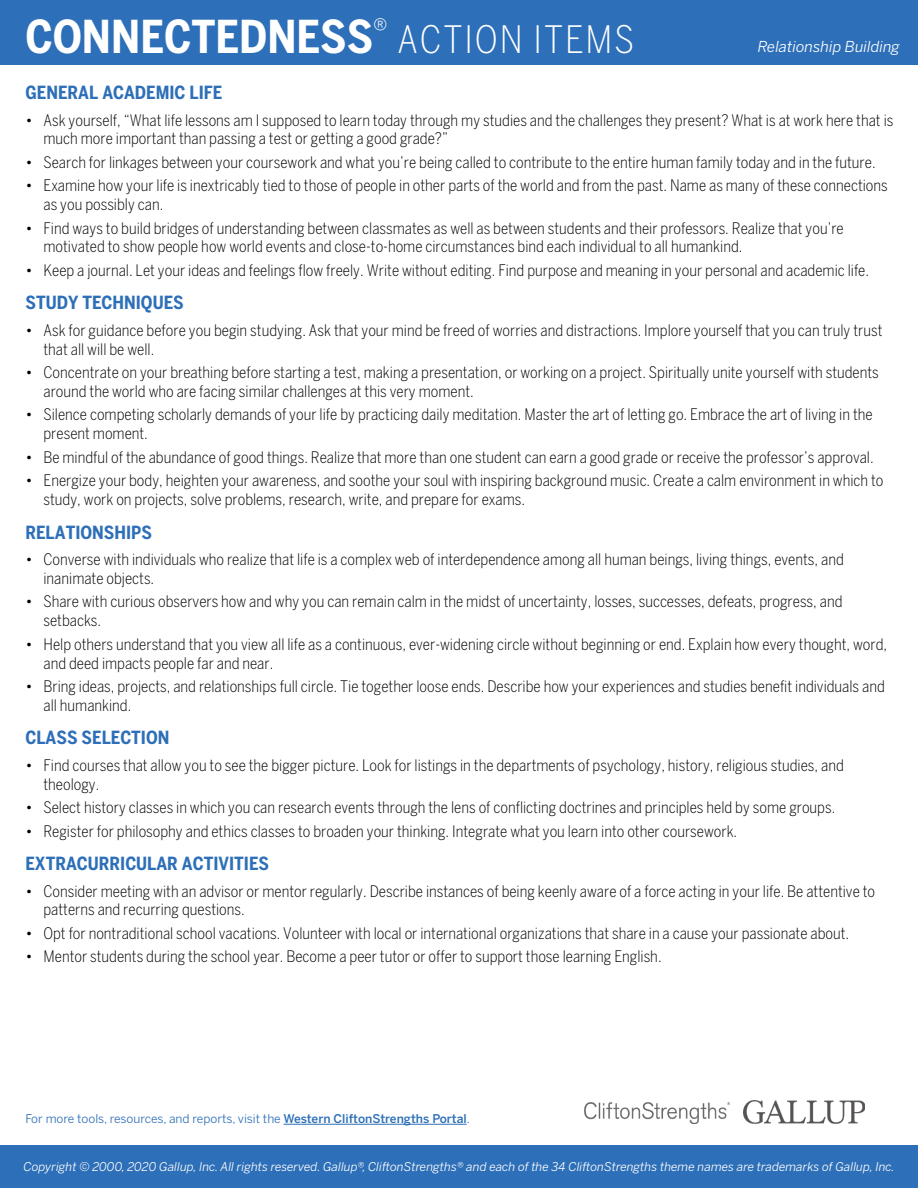
<style>
.page{position:relative;width:918px;height:1188px;background:#fff}
.page>*{position:absolute;margin:0;border:0;box-sizing:border-box;transform-origin:0 0}
.t1{font:700 condensed 45px "Benton Sans";color:#fff}
.Headers_-_Relationsh{font:700 condensed 18px "Benton Sans";color:#2d6fb8}
.t2{font:300 condensed 15.75px/18.9px "Benton Sans";color:#000}
.t3{font:italic 15px "Benton Sans";color:#fff}
.t4{font:italic 12px "Benton Sans";color:#fff}
.t5{font:12px "Benton Sans";color:#2d6fb8}
.s1{font-weight:300;font-size:37.5px}
.s2{font-weight:500}
</style>
<div class="page">
<div style="left:0;top:1146px;width:918px;height:42px;background:#2d6fb8"></div>
<div style="left:0;top:0;width:918px;height:64px;background:#2d6fb8"></div>
<img style="left:585px;top:1102px;width:145px;height:21px">
<img style="left:744px;top:1100px;width:120px;height:23px">
<hr style="left:284px;top:1124px;width:183px;height:1px;background:#2d6fb8">
<p class="t1" style="left:26px;top:10px;width:610px">CONNECTEDNESS<sup>®</sup> <span class="s1">ACTION ITEMS</span></p>
<p class="t3" style="left:758px;top:37px;width:144px">Relationship Building</p>
<p class="Headers_-_Relationsh" style="left:26px;top:82px;width:198px">GENERAL ACADEMIC LIFE</p>
<p class="t2" style="left:44px;top:110px;width:851px;text-indent:-18px">• Ask yourself, “What life lessons am I supposed to learn today through my studies and the challenges they present? What is at work here that is much more important than passing a test or getting a good grade?”</p>
<p class="t2" style="left:26px;top:153px;width:852px">• Search for linkages between your coursework and what you’re being called to contribute to the entire human family today and in the future.</p>
<p class="t2" style="left:44px;top:176px;width:846px;text-indent:-18px">• Examine how your life is inextricably tied to those of people in other parts of the world and from the past. Name as many of these connections as you possibly can.</p>
<p class="t2" style="left:44px;top:218px;width:802px;text-indent:-18px">• Find ways to build bridges of understanding between classmates as well as between students and their professors. Realize that you’re motivated to show people how world events and close-to-home circumstances bind each individual to all humankind.</p>
<p class="t2" style="left:26px;top:261px;width:845px">• Keep a journal. Let your ideas and feelings flow freely. Write without editing. Find purpose and meaning in your personal and academic life.</p>
<p class="Headers_-_Relationsh" style="left:26px;top:292px;width:160px">STUDY TECHNIQUES</p>
<p class="t2" style="left:44px;top:321px;width:841px;text-indent:-18px">• Ask for guidance before you begin studying. Ask that your mind be freed of worries and distractions. Implore yourself that you can truly trust that all will be well.</p>
<p class="t2" style="left:44px;top:363px;width:837px;text-indent:-18px">• Concentrate on your breathing before starting a test, making a presentation, or working on a project. Spiritually unite yourself with students around the world who are facing similar challenges at this very moment.</p>
<p class="t2" style="left:44px;top:405px;width:831px;text-indent:-18px">• Silence competing scholarly demands of your life by practicing daily meditation. Master the art of letting go. Embrace the art of living in the present moment.</p>
<p class="t2" style="left:26px;top:448px;width:850px">• Be mindful of the abundance of good things. Realize that more than one student can earn a good grade or receive the professor’s approval.</p>
<p class="t2" style="left:44px;top:471px;width:842px;text-indent:-18px">• Energize your body, heighten your awareness, and soothe your soul with inspiring background music. Create a calm environment in which to study, work on projects, solve problems, research, write, and prepare for exams.</p>
<p class="Headers_-_Relationsh" style="left:26px;top:522px;width:128px">RELATIONSHIPS</p>
<p class="t2" style="left:44px;top:550px;width:802px;text-indent:-18px">• Converse with individuals who realize that life is a complex web of interdependence among all human beings, living things, events, and inanimate objects.</p>
<p class="t2" style="left:44px;top:592px;width:801px;text-indent:-18px">• Share with curious observers how and why you can remain calm in the midst of uncertainty, losses, successes, defeats, progress, and setbacks.</p>
<p class="t2" style="left:44px;top:634px;width:845px;text-indent:-18px">• Help others understand that you view all life as a continuous, ever-widening circle without beginning or end. Explain how every thought, word, and deed impacts people far and near.</p>
<p class="t2" style="left:44px;top:677px;width:843px;text-indent:-18px">• Bring ideas, projects, and relationships full circle. Tie together loose ends. Describe how your experiences and studies benefit individuals and all humankind.</p>
<p class="Headers_-_Relationsh" style="left:26px;top:727px;width:146px">CLASS SELECTION</p>
<p class="t2" style="left:44px;top:756px;width:802px;text-indent:-18px">• Find courses that allow you to see the bigger picture. Look for listings in the departments of psychology, history, religious studies, and theology.</p>
<p class="t2" style="left:26px;top:798px;width:811px">• Select history classes in which you can research events through the lens of conflicting doctrines and principles held by some groups.</p>
<p class="t2" style="left:26px;top:821px;width:713px">• Register for philosophy and ethics classes to broaden your thinking. Integrate what you learn into other coursework.</p>
<p class="Headers_-_Relationsh" style="left:26px;top:853px;width:245px">EXTRACURRICULAR ACTIVITIES</p>
<p class="t2" style="left:44px;top:881px;width:833px;text-indent:-18px">• Consider meeting with an advisor or mentor regularly. Describe instances of being keenly aware of a force acting in your life. Be attentive to patterns and recurring questions.</p>
<p class="t2" style="left:26px;top:924px;width:825px">• Opt for nontraditional school vacations. Volunteer with local or international organizations that share in a cause your passionate about.</p>
<p class="t2" style="left:26px;top:947px;width:638px">• Mentor students during the school year. Become a peer tutor or offer to support those learning English.</p>
<p class="t5" style="left:26px;top:1112px;width:446px">For more tools, resources, and reports, visit the <span class="s2">Western CliftonStrengths Portal</span>.</p>
<p class="t4" style="left:24px;top:1160px;width:873px">Copyright © 2000, 2020 Gallup, Inc. All rights reserved. Gallup®, CliftonStrengths® and each of the 34 CliftonStrengths theme names are trademarks of Gallup, Inc.</p>
</div>
